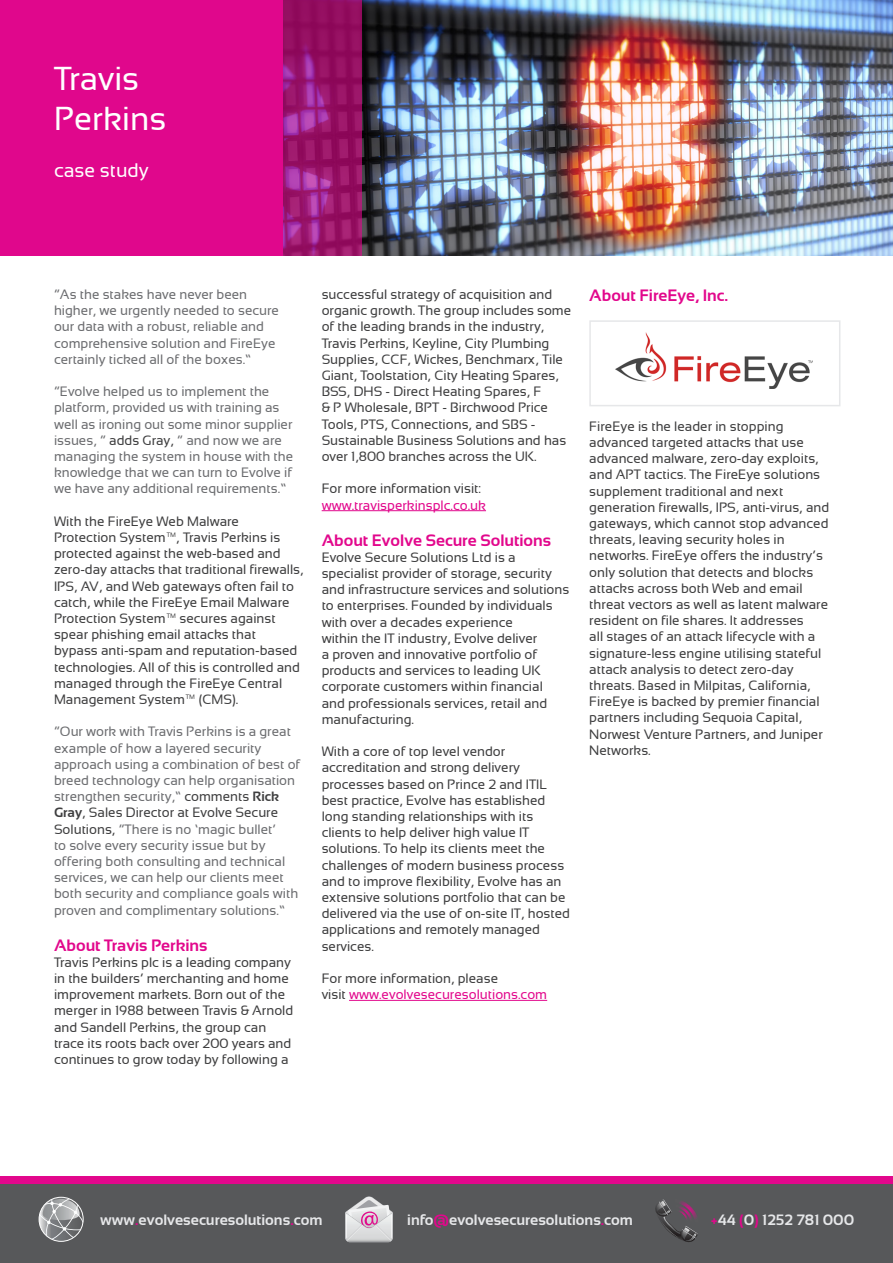
<style>
.page{position:relative;width:893px;height:1263px;background:#fff}
.page>*{position:absolute;margin:0;border:0;box-sizing:border-box;transform-origin:0 0}
.t1{font:33px "Sansation";color:#fff}
.t2{font:19.5px "Sansation";color:#fff}
.t3{font:700 16.5px "Sansation";color:#e2078c}
.t4{font:700 15px "Sansation";color:#e6e7e9}
.t5{font:13.5px/16.2px "Sansation";color:#3e3e3f}
.t6{font:13.5px/16.2px "Sansation";color:#6c6d70}
.t7{font:13.5px "Sansation";color:#e2078c}
.s1{color:#3e3e3f}
.s2{font-weight:700;color:#3e3e3f}
.s3{color:#e2078c}
</style>
<div class="page">
<img style="left:361px;top:0;width:532px;height:255px">
<div style="left:0;top:0;width:283px;height:255px;background:#e0078c"></div>
<svg style="left:283px;top:0;width:78px;height:255px;background:#98166e"></svg>
<hr style="left:322px;top:510px;width:164px;height:1px;background:#e2078c">
<hr style="left:349px;top:1000px;width:198px;height:1px;background:#e2078c">
<div style="left:589px;top:320px;width:251px;height:86px;border:2px solid #e6e7e9"></div>
<img style="left:616px;top:332px;width:196px;height:57px">
<div style="left:0;top:1183px;width:893px;height:80px;background:#57585a"></div>
<svg style="left:345px;top:1196px;width:48px;height:46px"></svg>
<div style="left:39px;top:1197px;width:44px;height:44px;border:1px solid #fff;border-radius:50%"></div>
<svg style="left:40px;top:1198px;width:43px;height:41px"></svg>
<svg style="left:655px;top:1199px;width:43px;height:43px"></svg>
<div style="left:0;top:1176px;width:893px;height:7px;background:#e2078c"></div>
<p class="t1" style="left:54px;top:61px;width:87px">Travis</p>
<p class="t1" style="left:54px;top:100px;width:114px">Perkins</p>
<p class="t2" style="left:54px;top:159px;width:96px">case study</p>
<p class="t6" style="left:54px;top:286px;width:227px">“As the stakes have never been higher, we urgently needed to secure our data with a robust, reliable and comprehensive solution and FireEye certainly ticked all of the boxes.”</p>
<p class="t6" style="left:54px;top:383px;width:241px">“Evolve helped us to implement the platform, provided us with training as well as ironing out some minor supplier issues, “ <span class="s1">adds Gray,</span> “ and now we are managing the system in house with the knowledge that we can turn to Evolve if we have any additional requirements.”</p>
<p class="t5" style="left:54px;top:513px;width:251px">With the FireEye Web Malware Protection System™, Travis Perkins is protected against the web-based and zero-day attacks that traditional firewalls, IPS, AV, and Web gateways often fail to catch, while the FireEye Email Malware Protection System™ secures against spear phishing email attacks that<br>bypass anti-spam and reputation-based technologies. All of this is controlled and managed through the FireEye Central Management System™ (CMS).</p>
<p class="t6" style="left:54px;top:724px;width:248px">“Our work with Travis Perkins is a great example of how a layered security approach using a combination of best of breed technology can help organisation strengthen security,” <span class="s1">comments</span> <span class="s2">Rick Gray</span><span class="s1">, Sales Director at Evolve Secure Solutions,</span> “There is no ‘magic bullet’<br>to solve every security issue but by offering both consulting and technical services, we can help our clients meet both security and compliance goals with proven and complimentary solutions.”</p>
<p class="t3" style="left:54px;top:936px;width:155px">About Travis Perkins</p>
<p class="t5" style="left:54px;top:954px;width:241px">Travis Perkins plc is a leading company in the builders’ merchanting and home improvement markets. Born out of the merger in 1988 between Travis &amp; Arnold and Sandell Perkins, the group can trace its roots back over 200 years and continues to grow today by following a</p>
<p class="t5" style="left:322px;top:286px;width:251px">successful strategy of acquisition and organic growth. The group includes some of the leading brands in the industry, Travis Perkins, Keyline, City Plumbing Supplies, CCF, Wickes, Benchmarx, Tile Giant, Toolstation, City Heating Spares, BSS, DHS - Direct Heating Spares, F<br>&amp; P Wholesale, BPT - Birchwood Price Tools, PTS, Connections, and SBS - Sustainable Business Solutions and has over 1,800 branches across the UK.</p>
<p class="t5" style="left:322px;top:481px;width:161px">For more information visit:</p>
<p class="t7" style="left:322px;top:497px;width:166px">www.travisperkinsplc.co.uk</p>
<p class="t3" style="left:322px;top:531px;width:231px">About Evolve Secure Solutions</p>
<p class="t5" style="left:322px;top:549px;width:249px">Evolve Secure Solutions Ltd is a specialist provider of storage, security and infrastructure services and solutions to enterprises. Founded by individuals with over a decades experience<br>within the IT industry, Evolve deliver<br>a proven and innovative portfolio of products and services to leading UK corporate customers within financial and professionals services, retail and manufacturing.</p>
<p class="t5" style="left:322px;top:743px;width:250px">With a core of top level vendor accreditation and strong delivery processes based on Prince 2 and ITIL best practice, Evolve has established long standing relationships with its clients to help deliver high value IT solutions. To help its clients meet the challenges of modern business process and to improve flexibility, Evolve has an extensive solutions portfolio that can be delivered via the use of on-site IT, hosted applications and remotely managed services.</p>
<p class="t5" style="left:322px;top:970px;width:178px">For more information, please</p>
<p class="t7" style="left:322px;top:987px;width:227px"><span class="s1">visit</span> www.evolvesecuresolutions.com</p>
<p class="t3" style="left:589px;top:286px;width:141px">About FireEye, Inc.</p>
<p class="t5" style="left:589px;top:418px;width:241px">FireEye is the leader in stopping advanced targeted attacks that use advanced malware, zero-day exploits, and APT tactics. The FireEye solutions supplement traditional and next generation firewalls, IPS, anti-virus, and gateways, which cannot stop advanced threats, leaving security holes in networks. FireEye offers the industry’s only solution that detects and blocks attacks across both Web and email threat vectors as well as latent malware resident on file shares. It addresses<br>all stages of an attack lifecycle with a signature-less engine utilising stateful attack analysis to detect zero-day threats. Based in Milpitas, California, FireEye is backed by premier financial partners including Sequoia Capital, Norwest Venture Partners, and Juniper Networks.</p>
<p class="t4" style="left:100px;top:1211px;width:224px">www<span class="s3">.</span>evolvesecuresolutions<span class="s3">.</span>com</p>
<p class="t4" style="left:407px;top:1211px;width:227px">info<span class="s3">@</span>evolvesecuresolutions<span class="s3">.</span>com</p>
<p class="t4" style="left:711px;top:1211px;width:145px"><span class="s3">+</span>44 <span class="s3">(</span>0<span class="s3">)</span> 1252 781 000</p>
</div>
